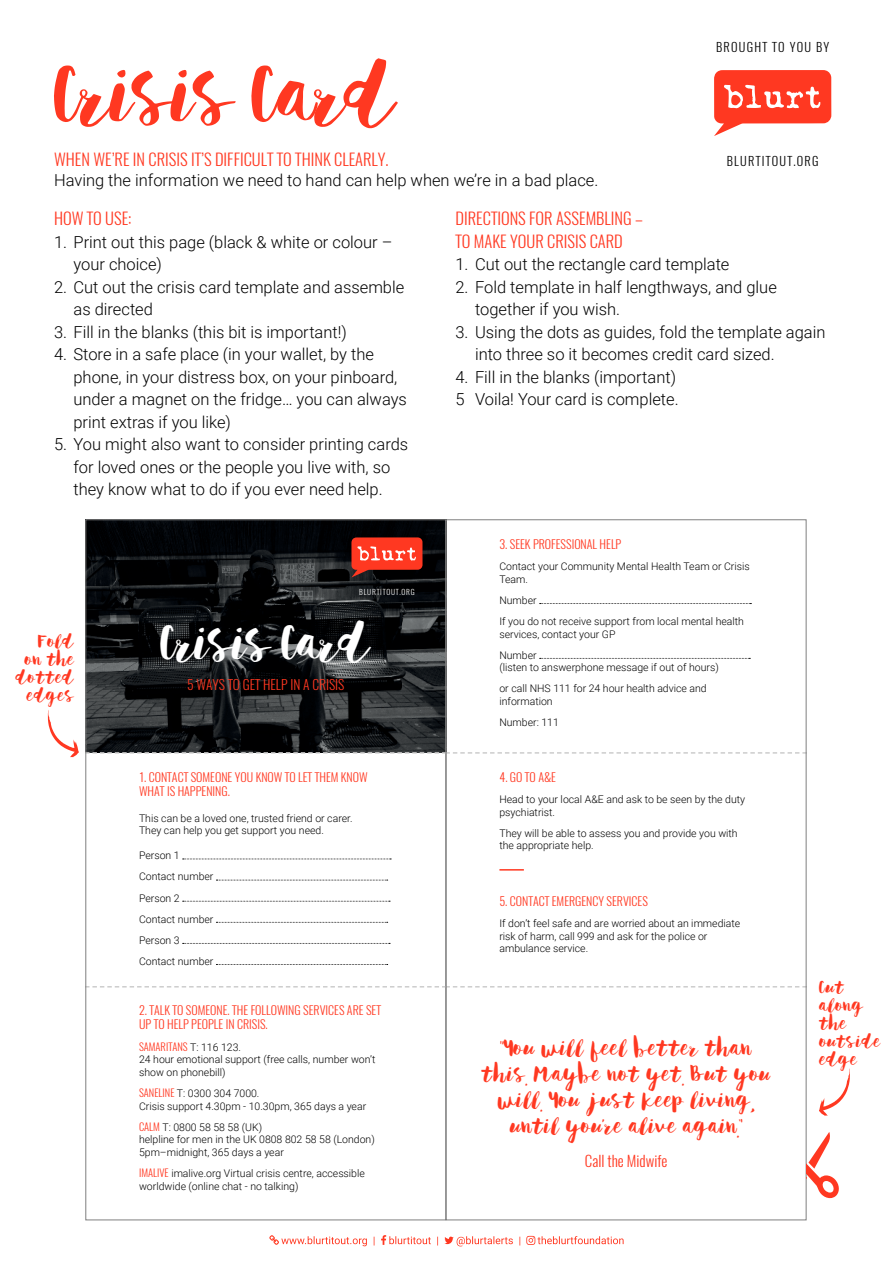
<style>
.page{position:relative;width:893px;height:1263px;background:#fff}
.page>*{position:absolute;margin:0;border:0;box-sizing:border-box;transform-origin:0 0}
.t1{font:79.35px "Helena";letter-spacing:-.05em;color:#ff3821}
.t2{font:48.6px "Helena";letter-spacing:-.05em;color:#fff}
.t3{font:21.6px/25.8px "Helena";color:#ff3821;text-align:center}
.t4{font:17.4px/18px "Helena";color:#ff3821}
.t5{font:300 16.5px/22.5px "Roboto";color:#000}
.t6{font:300 16.5px/22.5px "Oswald";color:#ff3821}
.t7{font:300 15px "Oswald";color:#ff3821}
.t8{font:300 13.5px "Oswald";color:#ff3821}
.t9{font:300 12.3px "Oswald";letter-spacing:.1em;color:#000}
.t10{font:300 12px/14.4px "Oswald";color:#ff3821}
.t11{font:300 10.5px/12.6px "Roboto";color:#000}
.t12{font:300 10.5px "Oswald";color:#ff3821}
.t13{font:300 7.5px "Oswald";letter-spacing:.1em;color:#fff}
.s1{font-family:"Roboto";color:#000}
.s2{font-family:"Oswald";color:#ff3821}
</style>
<div class="page">
<img style="left:87px;top:521px;width:357px;height:231px">
<svg style="left:183px;top:858px;width:208px;height:1px"></svg>
<svg style="left:216px;top:880px;width:172px;height:1px"></svg>
<svg style="left:183px;top:901px;width:207px;height:1px"></svg>
<svg style="left:216px;top:922px;width:172px;height:1px"></svg>
<svg style="left:183px;top:943px;width:207px;height:1px"></svg>
<svg style="left:216px;top:964px;width:172px;height:1px"></svg>
<svg style="left:714px;top:70px;width:117px;height:66px"></svg>
<svg style="left:540px;top:603px;width:211px;height:1px"></svg>
<svg style="left:540px;top:658px;width:210px;height:1px"></svg>
<svg style="left:85px;top:752px;width:722px;height:2px"></svg>
<svg style="left:85px;top:986px;width:722px;height:1px"></svg>
<svg style="left:807px;top:1132px;width:32px;height:66px"></svg>
<svg style="left:819px;top:1068px;width:31px;height:48px"></svg>
<svg style="left:48px;top:710px;width:31px;height:47px"></svg>
<svg style="left:351px;top:537px;width:72px;height:40px"></svg>
<svg style="left:269px;top:1235px;width:355px;height:11px"></svg>
<svg style="left:499px;top:869px;width:25px;height:1px"></svg>
<h1 class="t1" style="left:54px;top:48px;width:345px">Crisis Card</h1>
<h3 class="t6" style="left:54px;top:149px;width:336px">WHEN WE’RE IN CRISIS IT’S DIFFICULT TO THINK CLEARLY.</h3>
<h3 class="t5" style="left:54px;top:170px;width:546px">Having the information we need to hand can help when we’re in a bad place.</h3>
<p class="t9" style="left:716px;top:40px;width:115px">BROUGHT TO YOU BY</p>
<p class="t9" style="left:727px;top:154px;width:93px">BLURTITOUT.ORG</p>
<h3 class="t6" style="left:54px;top:208px;width:79px">HOW TO USE:</h3>
<h3 class="t5" style="left:74px;top:232px;width:321px;text-indent:-20px">1. Print out this page (black &amp; white or colour – your choice)</h3>
<h3 class="t5" style="left:74px;top:277px;width:332px;text-indent:-20px">2. Cut out the crisis card template and assemble as directed</h3>
<h3 class="t5" style="left:54px;top:322px;width:294px">3. Fill in the blanks (this bit is important!)</h3>
<h3 class="t5" style="left:74px;top:344px;width:335px;text-indent:-20px">4. Store in a safe place (in your wallet, by the phone, in your distress box, on your pinboard, under a magnet on the fridge… you can always print extras if you like)</h3>
<h3 class="t5" style="left:54px;top:434px;width:356px;text-align:center">5. You might also want to consider printing cards for loved ones or the people you live with, so<br>they know what to do if you ever need help.</h3>
<h3 class="t4" style="left:15px;top:634px;width:60px;text-align:right">Fold<br>on the dotted edges</h3>
<p class="t13" style="left:359px;top:588px;width:57px">BLURTITOUT.ORG</p>
<h2 class="t2" style="left:160px;top:614px;width:212px">Crisis Card</h2>
<p class="t8" style="left:187px;top:678px;width:159px">5 WAYS TO GET HELP IN A CRISIS</p>
<p class="t10" style="left:139px;top:770px;width:230px">1. CONTACT SOMEONE YOU KNOW TO LET THEM KNOW<br>WHAT IS HAPPENING.</p>
<p class="t11" style="left:139px;top:812px;width:215px">This can be a loved one, trusted friend or carer.<br>They can help you get support you need.</p>
<p class="t11" style="left:139px;top:846px;width:76px;line-height:21.1px">Person 1<br>Contact number<br>Person 2<br>Contact number<br>Person 3<br>Contact number</p>
<p class="t10" style="left:139px;top:1004px;width:243px">2. TALK TO SOMEONE. THE FOLLOWING SERVICES ARE SET<br>UP TO HELP PEOPLE IN CRISIS.</p>
<p class="t12" style="left:139px;top:1041px;width:104px">SAMARITANS <span class="s1">T: 116 123.</span></p>
<p class="t11" style="left:139px;top:1054px;width:238px">24 hour emotional support (free calls, number won’t show on phonebill)</p>
<p class="t11" style="left:139px;top:1087px;width:229px"><span class="s2">SANELINE</span> T: 0300 304 7000.<br>Crisis support 4.30pm - 10.30pm, 365 days a year</p>
<p class="t11" style="left:139px;top:1121px;width:237px"><span class="s2">CALM</span> T: 0800 58 58 58 (UK)<br>helpline for men in the UK 0808 802 58 58 (London)<br>5pm–midnight, 365 days a year</p>
<p class="t11" style="left:139px;top:1167px;width:227px"><span class="s2">IMALIVE</span> imalive.org Virtual crisis centre, accessible worldwide (online chat - no talking)</p>
<h3 class="t6" style="left:455px;top:208px;width:189px">DIRECTIONS FOR ASSEMBLING –<br>TO MAKE YOUR CRISIS CARD</h3>
<h3 class="t5" style="left:455px;top:254px;width:275px">1. Cut out the rectangle card template</h3>
<h3 class="t5" style="left:475px;top:277px;width:303px;text-indent:-20px">2. Fold template in half lengthways, and glue together if you wish.</h3>
<h3 class="t5" style="left:475px;top:322px;width:352px;text-indent:-20px">3. Using the dots as guides, fold the template again into three so it becomes credit card sized.</h3>
<h3 class="t5" style="left:455px;top:367px;width:225px">4. Fill in the blanks (important)<br>5 Voila! Your card is complete.</h3>
<p class="t10" style="left:499px;top:538px;width:123px">3. SEEK PROFESSIONAL HELP</p>
<p class="t11" style="left:499px;top:561px;width:252px">Contact your Community Mental Health Team or Crisis<br>Team.</p>
<p class="t11" style="left:499px;top:590px;width:246px;line-height:21.1px">Number<br>If you do not receive support from local mental health</p>
<p class="t11" style="left:499px;top:624px;width:118px;line-height:21.1px">services, contact your GP<br>Number</p>
<p class="t11" style="left:499px;top:658px;width:221px;line-height:21.1px">(listen to answerphone message if out of hours) or call NHS 111 for 24 hour health advice and</p>
<p class="t11" style="left:499px;top:691px;width:61px;line-height:21.1px">information<br>Number: 111</p>
<p class="t10" style="left:499px;top:771px;width:58px">4. GO TO A&amp;E</p>
<p class="t11" style="left:499px;top:794px;width:247px">Head to your local A&amp;E and ask to be seen by the duty psychiatrist.</p>
<p class="t11" style="left:499px;top:827px;width:240px">They will be able to assess you and provide you with the appropriate help.</p>
<p class="t10" style="left:499px;top:895px;width:150px">5. CONTACT EMERGENCY SERVICES</p>
<p class="t11" style="left:499px;top:918px;width:242px">If don’t feel safe and are worried about an immediate risk of harm, call 999 and ask for the police or ambulance service.</p>
<h3 class="t3" style="left:482px;top:1037px;width:291px">“You will feel better than this. Maybe not yet. But you will. You just keep living, until you’re alive again.”</h3>
<h3 class="t7" style="left:585px;top:1153px;width:84px">Call the Midwife</h3>
<h3 class="t4" style="left:819px;top:980px;width:63px">Cut along the outside edge</h3>
</div>
